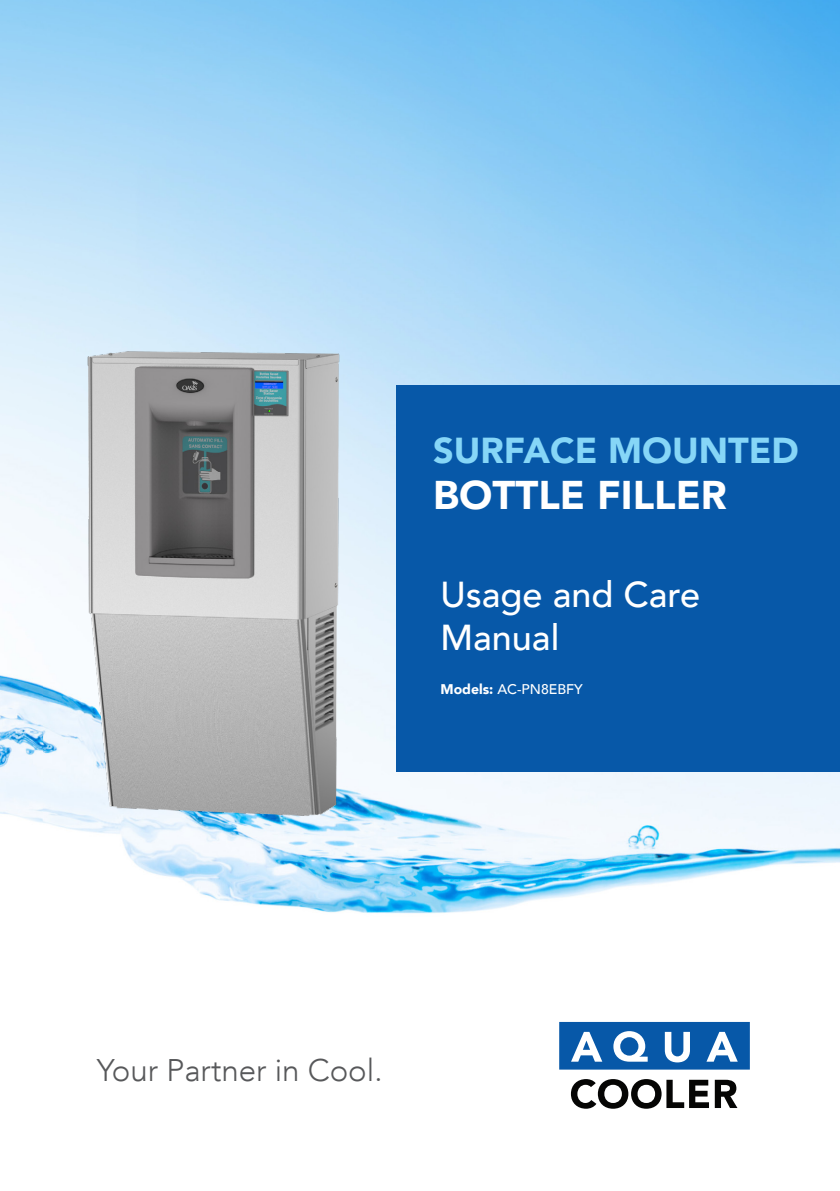
<style>
.page{position:relative;width:840px;height:1191px;background:#fff}
.page>*{position:absolute;margin:0;border:0;box-sizing:border-box;transform-origin:0 0}
.Cover_Title{font:900 40px "Avenir LT";color:#fff}
.Heading_2{font:500 36px/43.2px "Avenir LT";color:#fff}
.Cover_Title-2{font:900 36px "Avenir LT";color:#86d6f7}
.t1{font:300 31.2px "Avenir LT";color:#57585a}
.t2{font:500 14px "Avenir LT";color:#fff}
.s1{font-weight:900}
</style>
<div class="page">
<img style="left:43px;top:0;width:796px;height:1070px">
<img style="left:0;top:0;width:43px;height:823px">
<div style="left:559px;top:1022px;width:190px;height:95px;background:#fff"></div>
<svg style="left:559px;top:1022px;width:190px;height:47px"></svg>
<svg style="left:570px;top:1079px;width:167px;height:29px"></svg>
<div style="left:396px;top:385px;width:443px;height:386px;background:#0758a8"></div>
<img style="left:49px;top:345px;width:325px;height:477px">
<p class="Cover_Title-2" style="left:433px;top:429px;width:367px">SURFACE MOUNTED</p>
<p class="Cover_Title" style="left:433px;top:471px;width:295px">BOTTLE FILLER</p>
<p class="Heading_2" style="left:440px;top:574px;width:261px">Usage and Care<br>Manual</p>
<p class="t2" style="left:440px;top:681px;width:144px"><span class="s1">Models:</span> AC-PN8EBFY</p>
<p class="t1" style="left:97px;top:1052px;width:287px">Your Partner in Cool.</p>
</div>
